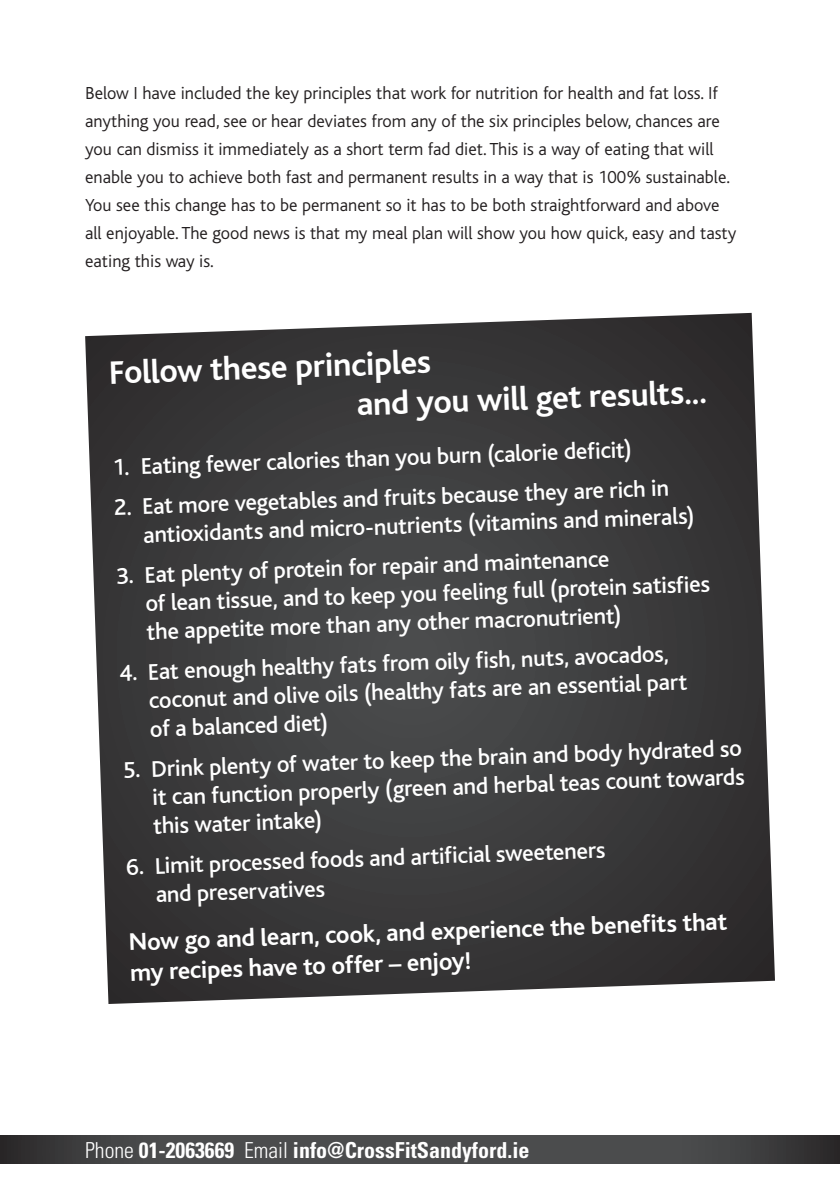
<style>
.page{position:relative;width:840px;height:1191px;background:#fff}
.page>*{position:absolute;margin:0;border:0;box-sizing:border-box;transform-origin:0 0}
.t1{font:700 34px/40px "Bliss";color:#fff}
.t2{font:700 25.2px/30.2px "Bliss";color:#fff}
.t3{font:500 23.8px/28.6px "Bliss";color:#fff}
.t4{font:700 condensed 22px "Univers";color:#fff}
.t5{font:300 18.2px/28px "Bliss";color:#231f20}
.s1{font-weight:300}
</style>
<div class="page">
<svg style="left:0;top:1136px;width:839px;height:27px;background:#454546"></svg>
<svg style="left:85px;top:313px;width:689px;height:691px;background:#464546"></svg>
<p class="t5" style="left:85px;top:79px;width:652px">Below I have included the key principles that work for nutrition for health and fat loss. If anything you read, see or hear deviates from any of the six principles below, chances are you can dismiss it immediately as a short term fad diet. This is a way of eating that will enable you to achieve both fast and permanent results in a way that is 100% sustainable.<br>You see this change has to be permanent so it has to be both straightforward and above all enjoyable. The good news is that my meal plan will show you how quick, easy and tasty eating this way is.</p>
<h1 class="t1" style="left:354px;top:345px;width:352px;text-indent:-246px;rotate:-2deg">Follow these principles<br>and you will get results...</h1>
<p class="t3" style="left:112px;top:453px;width:521px;rotate:-2deg">1. Eating fewer calories than you burn (calorie defi cit)</p>
<p class="t3" style="left:142px;top:492px;width:553px;text-indent:-28px;rotate:-2deg">2. Eat more vegetables and fruits because they are rich in antioxidants and micro-nutrients (vitamins and minerals)</p>
<p class="t3" style="left:144px;top:561px;width:566px;text-indent:-28px;rotate:-2deg">3. Eat plenty of protein for repair and maintenance<br>of lean tissue, and to keep you feeling full (protein satisfi es the appetite more than any other macronutrient)</p>
<p class="t3" style="left:147px;top:658px;width:540px;text-indent:-28px;rotate:-2deg">4. Eat enough healthy fats from oily fi sh, nuts, avocados, coconut and olive oils (healthy fats are an essential part of a balanced diet)</p>
<p class="t3" style="left:151px;top:755px;width:594px;text-align:justify;text-indent:-28px;rotate:-2deg">5. Drink plenty of water to keep the brain and body hydrated so it can function properly (green and herbal teas count towards this water intake)</p>
<p class="t3" style="left:154px;top:852px;width:452px;text-indent:-28px;rotate:-2deg">6. Limit processed foods and artifi cial sweeteners and preservatives</p>
<p class="t2" style="left:128px;top:927px;width:599px;rotate:-2deg">Now go and learn, cook, and experience the benefi ts that my recipes have to offer – enjoy!</p>
<p class="t4" style="left:85px;top:1136px;width:445px"><span class="s1">Phone</span> 01-2063669 <span class="s1">Email</span> info@CrossFitSandyford.ie</p>
</div>
